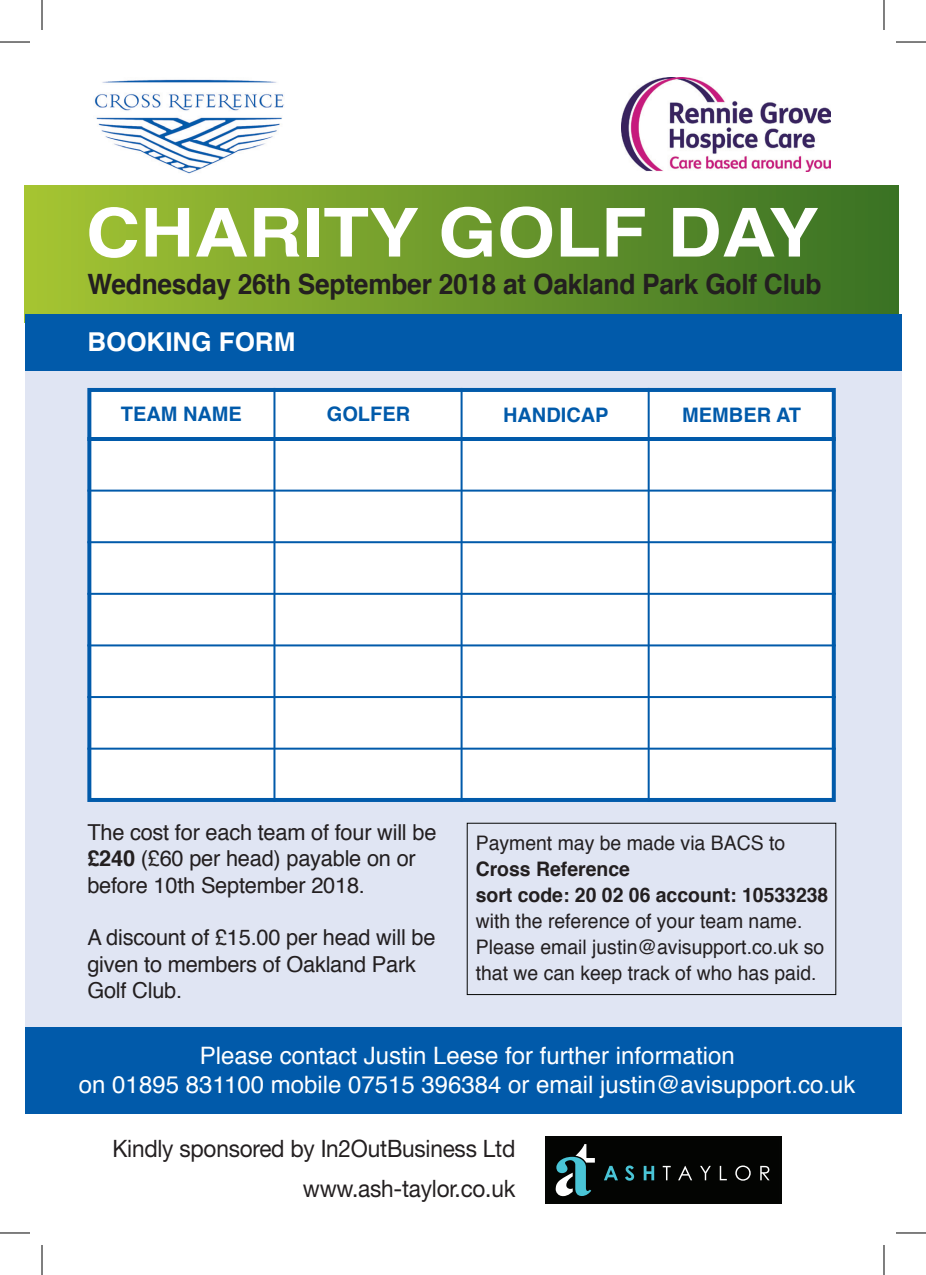
<style>
.page{position:relative;width:926px;height:1275px;background:#fff}
.page>*{position:absolute;margin:0;border:0;box-sizing:border-box;transform-origin:0 0}
.t1{font:700 67.6px "Helvetica";color:#fff;scale:1.11 1}
.t2{font:700 28px "Helvetica";letter-spacing:-.01em;color:#231f20;scale:.94 1}
.t3{font:700 26px "Helvetica";color:#fff}
.t4{font:24px "Helvetica";color:#fff}
.t5{font:24px/40px "Helvetica Neue";letter-spacing:-.01em;color:#231f20;text-align:right;scale:.94 1}
.t6{font:22px/26.4px "Helvetica";letter-spacing:-.01em;color:#231f20}
.t7{font:20px/26px "Helvetica";color:#231f20}
.t8{font:700 20px "Helvetica";color:#015aaa}
.s1{font-weight:700}
</style>
<div class="page">
<div style="left:25px;top:361px;width:876px;height:752px;background:#e0e5f3"></div>
<img style="left:622px;top:77px;width:208px;height:94px">
<img style="left:94px;top:79px;width:190px;height:95px">
<div style="left:25px;top:185px;width:874px;height:138px;background:linear-gradient(to right,#a4c433,#387025)"></div>
<div style="left:25px;top:314px;width:876px;height:57px;background:#015aaa"></div>
<div style="left:25px;top:1027px;width:876px;height:86px;background:#015aaa"></div>
<div style="left:87px;top:388px;width:749px;height:414px;background:#fff;border:4px solid #015aaa"></div>
<hr style="left:273px;top:388px;width:2px;height:414px;background:#015aaa">
<hr style="left:461px;top:388px;width:2px;height:414px;background:#015aaa">
<hr style="left:648px;top:388px;width:2px;height:414px;background:#015aaa">
<hr style="left:87px;top:437px;width:749px;height:4px;background:#015aaa">
<hr style="left:87px;top:489px;width:749px;height:2px;background:#015aaa">
<hr style="left:87px;top:541px;width:749px;height:2px;background:#015aaa">
<hr style="left:87px;top:593px;width:749px;height:2px;background:#015aaa">
<hr style="left:87px;top:644px;width:749px;height:2px;background:#015aaa">
<hr style="left:87px;top:696px;width:749px;height:2px;background:#015aaa">
<hr style="left:87px;top:747px;width:749px;height:2px;background:#015aaa">
<div style="left:545px;top:1136px;width:237px;height:68px;background:#040503"></div>
<svg style="left:604px;top:1165px;width:14px;height:15px"></svg>
<svg style="left:625px;top:1165px;width:9px;height:15px"></svg>
<svg style="left:644px;top:1165px;width:10px;height:15px"></svg>
<svg style="left:663px;top:1165px;width:8px;height:15px"></svg>
<svg style="left:678px;top:1165px;width:14px;height:15px"></svg>
<svg style="left:700px;top:1165px;width:11px;height:15px"></svg>
<svg style="left:720px;top:1165px;width:7px;height:15px"></svg>
<svg style="left:735px;top:1165px;width:16px;height:15px"></svg>
<svg style="left:760px;top:1165px;width:10px;height:15px"></svg>
<svg style="left:556px;top:1144px;width:39px;height:52px"></svg>
<div style="left:467px;top:822px;width:369px;height:173px;border:1px solid #040503"></div>
<hr style="left:0;top:42px;width:30px;height:1px;background:#000">
<hr style="left:896px;top:42px;width:30px;height:1px;background:#000">
<hr style="left:0;top:1232px;width:30px;height:1px;background:#000">
<hr style="left:896px;top:1232px;width:30px;height:1px;background:#000">
<hr style="left:42px;top:0;width:1px;height:30px;background:#000">
<hr style="left:42px;top:1245px;width:1px;height:30px;background:#000">
<hr style="left:884px;top:0;width:1px;height:30px;background:#000">
<hr style="left:884px;top:1245px;width:1px;height:30px;background:#000">
<p class="t1" style="left:86px;top:178px;width:662px">CHARITY GOLF DAY</p>
<p class="t2" style="left:87px;top:262px;width:783px">Wednesday 26th September 2018 at Oakland Park Golf Club</p>
<p class="t3" style="left:87px;top:321px;width:210px">BOOKING FORM</p>
<p class="t8" style="left:121px;top:398px;width:123px">TEAM NAME</p>
<p class="t8" style="left:327px;top:398px;width:85px">GOLFER</p>
<p class="t8" style="left:503px;top:398px;width:107px">HANDICAP</p>
<p class="t8" style="left:682px;top:399px;width:120px">MEMBER AT</p>
<p class="t6" style="left:87px;top:819px;width:351px">The cost for each team of four will be <span class="s1">£240</span> (£60 per head) payable on or before 10th September 2018.</p>
<p class="t6" style="left:87px;top:925px;width:350px">A discount of £15.00 per head will be given to members of Oakland Park<br>Golf Club.</p>
<p class="t7" style="left:476px;top:831px;width:311px">Payment may be made via BACS to<br><span class="s1">Cross Reference</span></p>
<p class="t7" style="left:476px;top:883px;width:354px"><span class="s1">sort code: 20 02 06 account: 10533238 </span>with the reference of your team name.<br>Please email justin@avisupport.co.uk so that we can keep track of who has paid.</p>
<p class="t4" style="left:200px;top:1037px;width:536px">Please contact Justin Leese for further information</p>
<p class="t4" style="left:79px;top:1065px;width:778px">on 01895 831100 mobile 07515 396384 or email justin@avisupport.co.uk</p>
<p class="t5" style="left:112px;top:1128px;width:430px">Kindly sponsored by In2OutBusiness Ltd www.ash-taylor.co.uk</p>
</div>
